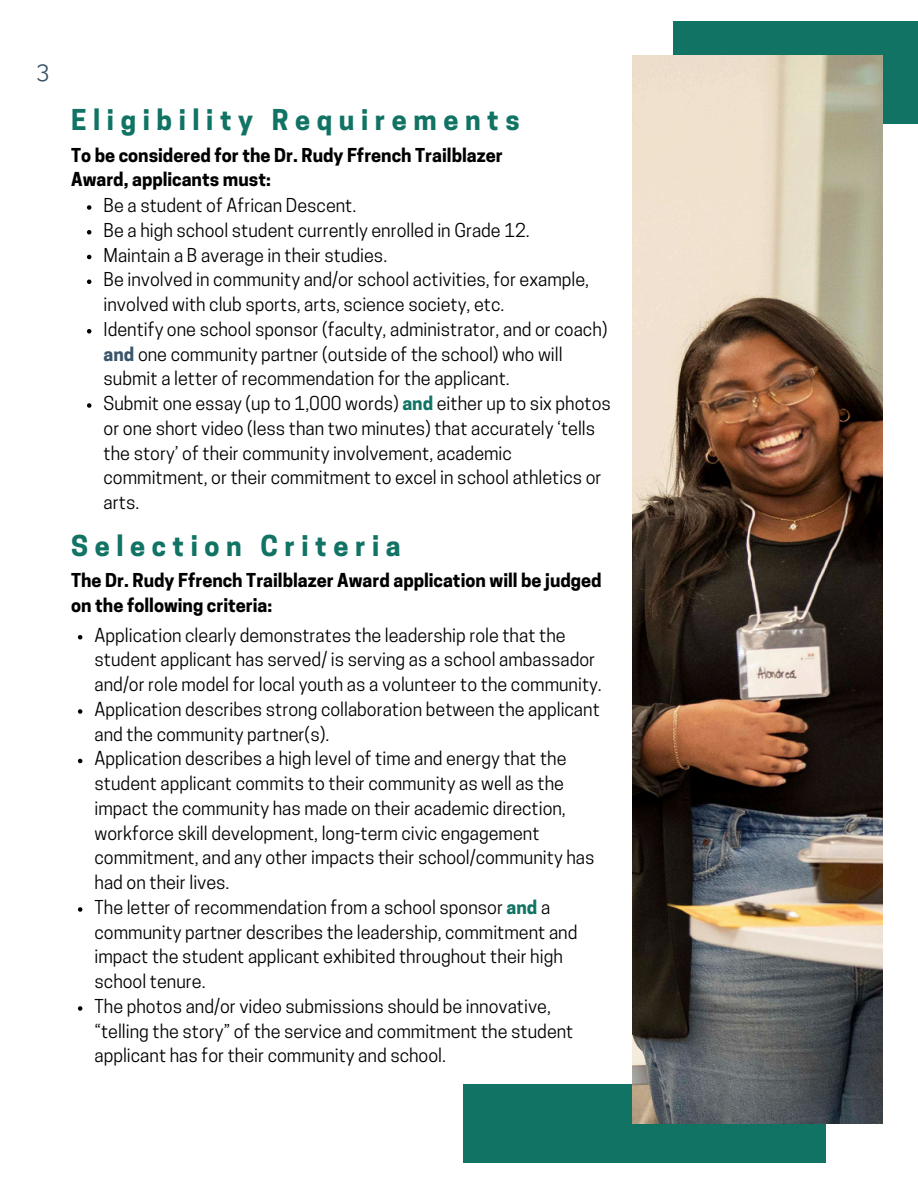
<style>
.page{position:relative;width:918px;height:1188px;background:#fff}
.page>*{position:absolute;margin:0;border:0;box-sizing:border-box;transform-origin:0 0}
.t1{font:700 27px "Cooper Hewitt";letter-spacing:.245em;color:#107364}
.t2{font:24px "Raleway";color:#395469}
.t3{font:18px/24.8px "Cooper Hewitt";color:#000}
.t4{font:700 18px/24.8px "Cooper Hewitt";color:#000}
.s1{font-weight:700;color:#395469}
.s2{font-weight:700;color:#107364}
</style>
<div class="page">
<svg style="left:87px;top:205px;width:4px;height:5px"></svg>
<svg style="left:87px;top:230px;width:4px;height:5px"></svg>
<svg style="left:87px;top:255px;width:4px;height:4px"></svg>
<svg style="left:87px;top:280px;width:4px;height:4px"></svg>
<svg style="left:87px;top:329px;width:4px;height:5px"></svg>
<svg style="left:87px;top:403px;width:4px;height:5px"></svg>
<svg style="left:78px;top:635px;width:4px;height:4px"></svg>
<svg style="left:78px;top:709px;width:4px;height:5px"></svg>
<svg style="left:78px;top:759px;width:4px;height:4px"></svg>
<svg style="left:78px;top:907px;width:4px;height:5px"></svg>
<svg style="left:78px;top:1006px;width:4px;height:5px"></svg>
<div style="left:464px;top:1084px;width:362px;height:79px;background:#107364"></div>
<div style="left:673px;top:21px;width:245px;height:103px;background:#107364"></div>
<img style="left:633px;top:56px;width:250px;height:1067px">
<p class="t2" style="left:36px;top:55px;width:14px">3</p>
<p class="t1" style="left:71px;top:109px;width:450px">Eligibility Requirements</p>
<p class="t4" style="left:71px;top:145px;width:433px">To be considered for the Dr. Rudy Ffrench Trailblazer<br>Award, applicants must:</p>
<p class="t3" style="left:104px;top:195px;width:254px">Be a student of African Descent.</p>
<p class="t3" style="left:104px;top:220px;width:428px">Be a high school student currently enrolled in Grade 12.</p>
<h1 class="t3" style="left:104px;top:245px;width:285px">Maintain a B average in their studies.</h1>
<h2 class="t3" style="left:104px;top:269px;width:487px">Be involved in community and/or school activities, for example, involved with club sports, arts, science society, etc.</h2>
<p class="t3" style="left:104px;top:319px;width:505px">Identify one school sponsor (faculty, administrator, and or coach) <span class="s1">and</span> one community partner (outside of the school) who will submit a letter of recommendation for the applicant.</p>
<p class="t3" style="left:104px;top:393px;width:509px">Submit one essay (up to 1,000 words) <span class="s2">and</span> either up to six photos or one short video (less than two minutes) that accurately ‘tells the story’ of their community involvement, academic commitment, or their commitment to excel in school athletics or arts.</p>
<p class="t1" style="left:71px;top:535px;width:331px">Selection Criteria</p>
<p class="t4" style="left:71px;top:570px;width:532px">The Dr. Rudy Ffrench Trailblazer Award application will be judged on the following criteria:</p>
<p class="t3" style="left:95px;top:625px;width:509px">Application clearly demonstrates the leadership role that the student applicant has served/ is serving as a school ambassador and/or role model for local youth as a volunteer to the community.</p>
<p class="t3" style="left:95px;top:699px;width:507px">Application describes strong collaboration between the applicant and the community partner(s).</p>
<p class="t3" style="left:95px;top:749px;width:501px">Application describes a high level of time and energy that the student applicant commits to their community as well as the impact the community has made on their academic direction, workforce skill development, long-term civic engagement commitment, and any other impacts their school/community has had on their lives.</p>
<p class="t3" style="left:95px;top:897px;width:484px">The letter of recommendation from a school sponsor <span class="s2">and</span> a community partner describes the leadership, commitment and impact the student applicant exhibited throughout their high school tenure.</p>
<h1 class="t3" style="left:95px;top:996px;width:480px">The photos and/or video submissions should be innovative, “telling the story” of the service and commitment the student applicant has for their community and school.</h1>
</div>
